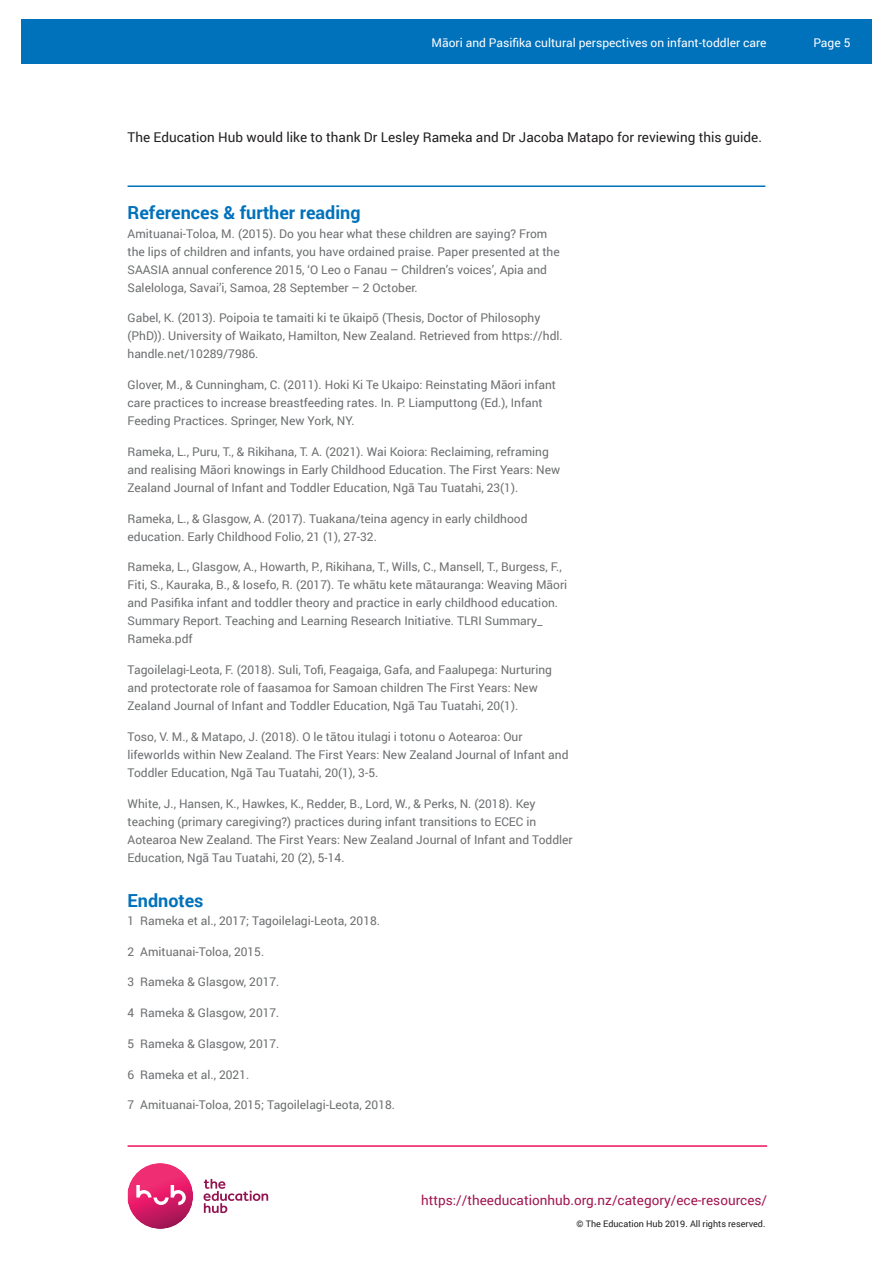
<style>
.page{position:relative;width:893px;height:1263px;background:#fff}
.page>*{position:absolute;margin:0;border:0;box-sizing:border-box;transform-origin:0 0}
.t1{font:700 18px "Roboto";color:#0071bb}
.t2{font:13.5px "Roboto";color:#221f1f}
.t3{font:13.5px "Roboto";color:#a11651}
.t4{font:12px/18px "Roboto";color:#6c6e70}
.t5{font:12px "Roboto";color:#fff}
.t6{font:9px "Roboto";color:#221f1f}
</style>
<div class="page">
<img style="left:128px;top:1163px;width:65px;height:66px">
<svg style="left:136px;top:1185px;width:50px;height:20px"></svg>
<svg style="left:204px;top:1179px;width:64px;height:34px"></svg>
<hr style="left:128px;top:1145px;width:639px;height:2px;background:#ed135a">
<div style="left:21px;top:19px;width:851px;height:45px;background:#0071bb"></div>
<hr style="left:128px;top:185px;width:637px;height:2px;background:#0071bb">
<p class="t5" style="left:432px;top:34px;width:336px">Māori and Pasifika cultural perspectives on infant-toddler care</p>
<p class="t5" style="left:813px;top:37px;width:39px">Page 5</p>
<p class="t2" style="left:128px;top:131px;width:636px">The Education Hub would like to thank Dr Lesley Rameka and Dr Jacoba Matapo for reviewing this guide.</p>
<h1 class="t1" style="left:128px;top:200px;width:234px">References &amp; further reading</h1>
<p class="t4" style="left:128px;top:225px;width:434px">Amituanai-Toloa, M. (2015). Do you hear what these children are saying? From the lips of children and infants, you have ordained praise. Paper presented at the SAASIA annual conference 2015, ‘O Leo o Fanau – Children’s voices’, Apia and Salelologa, Savai’i, Samoa, 28 September – 2 October.</p>
<p class="t4" style="left:128px;top:308px;width:437px">Gabel, K. (2013). Poipoia te tamaiti ki te ūkaipō (Thesis, Doctor of Philosophy (PhD)). University of Waikato, Hamilton, New Zealand. Retrieved from https://hdl. handle.net/10289/7986.</p>
<p class="t4" style="left:128px;top:375px;width:430px">Glover, M., &amp; Cunningham, C. (2011). Hoki Ki Te Ukaipo: Reinstating Māori infant care practices to increase breastfeeding rates. In. P. Liamputtong (Ed.), Infant<br>Feeding Practices. Springer, New York, NY.</p>
<p class="t4" style="left:128px;top:443px;width:434px">Rameka, L., Puru, T., &amp; Rikihana, T. A. (2021). Wai Koiora: Reclaiming, reframing and realising Māori knowings in Early Childhood Education. The First Years: New<br>Zealand Journal of Infant and Toddler Education, Ngā Tau Tuatahi, 23(1).</p>
<p class="t4" style="left:128px;top:510px;width:401px">Rameka, L., &amp; Glasgow, A. (2017). Tuakana/teina agency in early childhood education. Early Childhood Folio, 21 (1), 27-32.</p>
<p class="t4" style="left:128px;top:559px;width:441px">Rameka, L., Glasgow, A., Howarth, P., Rikihana, T., Wills, C., Mansell, T., Burgess, F., Fiti, S., Kauraka, B., &amp; Iosefo, R. (2017). Te whātu kete mātauranga: Weaving Māori and Pasifika infant and toddler theory and practice in early childhood education.<br>Summary Report. Teaching and Learning Research Initiative. TLRI Summary_ Rameka.pdf</p>
<p class="t4" style="left:128px;top:660px;width:426px">Tagoilelagi-Leota, F. (2018). Suli, Tofi, Feagaiga, Gafa, and Faalupega: Nurturing and protectorate role of faasamoa for Samoan children The First Years: New<br>Zealand Journal of Infant and Toddler Education, Ngā Tau Tuatahi, 20(1).</p>
<p class="t4" style="left:128px;top:727px;width:442px">Toso, V. M., &amp; Matapo, J. (2018). O le tātou itulagi i totonu o Aotearoa: Our lifeworlds within New Zealand. The First Years: New Zealand Journal of Infant and<br>Toddler Education, Ngā Tau Tuatahi, 20(1), 3-5.</p>
<p class="t4" style="left:128px;top:795px;width:447px">White, J., Hansen, K., Hawkes, K., Redder, B., Lord, W., &amp; Perks, N. (2018). Key teaching (primary caregiving?) practices during infant transitions to ECEC in Aotearoa New Zealand. The First Years: New Zealand Journal of Infant and Toddler Education, Ngā Tau Tuatahi, 20 (2), 5-14.</p>
<h1 class="t1" style="left:128px;top:888px;width:78px">Endnotes</h1>
<p class="t4" style="left:128px;top:912px;width:254px">1 Rameka et al., 2017; Tagoilelagi-Leota, 2018.</p>
<p class="t4" style="left:128px;top:943px;width:138px">2 Amituanai-Toloa, 2015.</p>
<p class="t4" style="left:128px;top:974px;width:153px">3 Rameka &amp; Glasgow, 2017.</p>
<p class="t4" style="left:128px;top:1005px;width:153px">4 Rameka &amp; Glasgow, 2017.</p>
<p class="t4" style="left:128px;top:1035px;width:153px">5 Rameka &amp; Glasgow, 2017.</p>
<p class="t4" style="left:128px;top:1066px;width:123px">6 Rameka et al., 2021.</p>
<p class="t4" style="left:128px;top:1097px;width:269px">7 Amituanai-Toloa, 2015; Tagoilelagi-Leota, 2018.</p>
<p class="t3" style="left:421px;top:1194px;width:348px">https://theeducationhub.org.nz/category/ece-resources/</p>
<p class="t6" style="left:577px;top:1220px;width:190px">© The Education Hub 2019. All rights reserved.</p>
</div>
